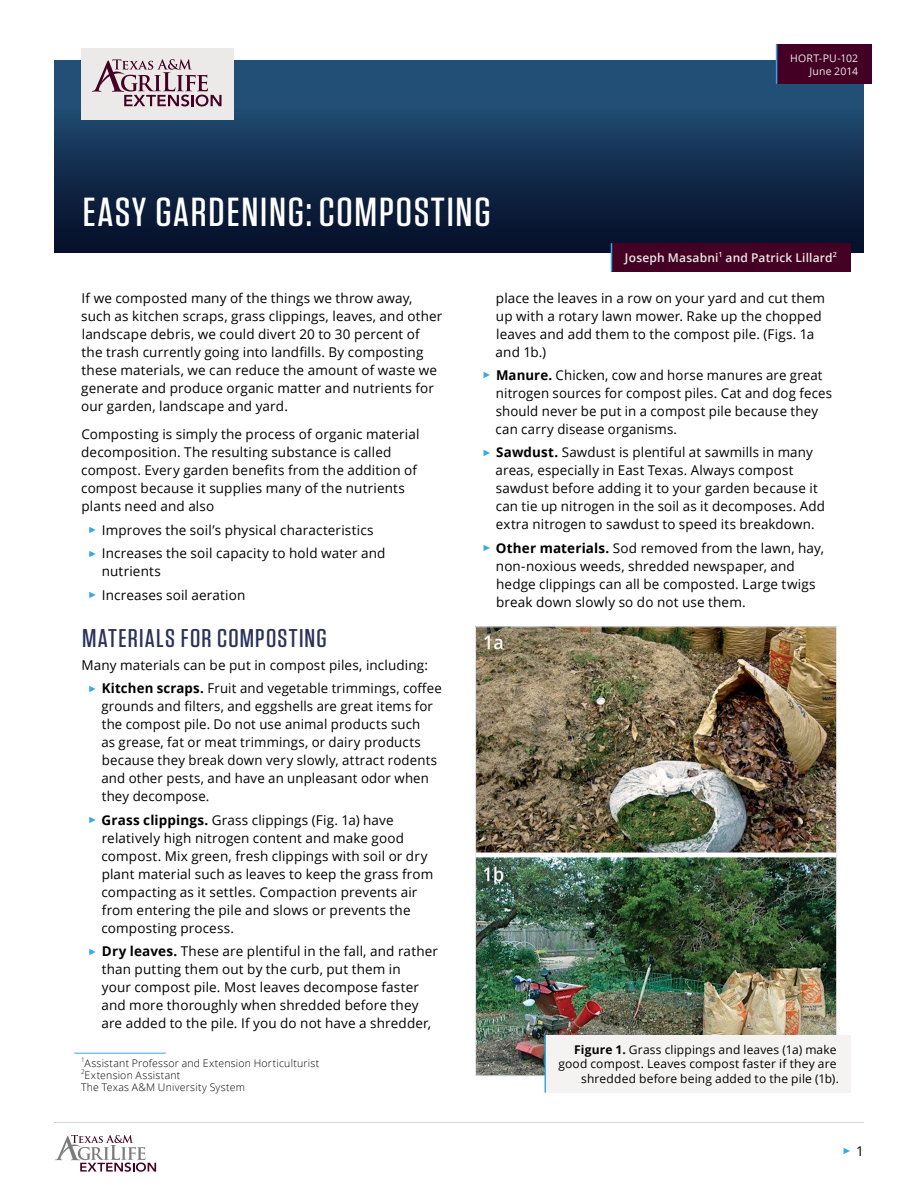
<style>
.page{position:relative;width:918px;height:1188px;background:#fff}
.page>*{position:absolute;margin:0;border:0;box-sizing:border-box;transform-origin:0 0}
.Title{font:500 40.5px "Tungsten";letter-spacing:.04em;color:#fff;scale:1.11 1}
.heading1{font:500 25.65px "Tungsten";letter-spacing:.04em;color:#2c335a;scale:1.11 1}
.Body{font:13.5px/18px "Open Sans";letter-spacing:.01em;color:#000}
.Captions{font:12px/14.4px "Open Sans";letter-spacing:.015em;color:#000;text-align:right}
.Authors{font:600 12px "Open Sans";letter-spacing:.015em;color:#ebeae8}
.author_info{font:300 10.5px/12px "Open Sans";letter-spacing:.02em;color:#000}
.pub{font:10.5px "Open Sans";letter-spacing:.015em;color:#ebeae8}
.t1{font:9px "Arial";color:#36a7e9}
.s1{font-family:"Arial";font-size:9px;color:#36a7e9}
.s2{font-weight:700}
.s3{font-family:"Open Sans";font-size:13.5px;color:#000}
</style>
<div class="page">
<div style="left:54px;top:60px;width:810px;height:193px;background:#214f76"></div>
<hr style="left:54px;top:1122px;width:810px;height:1px;background:#d6d6d6">
<div style="left:54px;top:108px;width:810px;height:145px;background:linear-gradient(to bottom,#1f496f,#040b25)"></div>
<svg style="left:55px;top:1135px;width:101px;height:37px"></svg>
<div style="left:81px;top:49px;width:153px;height:71px;background:#ebeae8"></div>
<svg style="left:92px;top:59px;width:130px;height:47px"></svg>
<div style="left:777px;top:44px;width:95px;height:40px;background:#440024"></div>
<hr style="left:776px;top:44px;width:1px;height:40px;background:#36a7e9">
<div style="left:611px;top:243px;width:239px;height:29px;background:#440024"></div>
<svg style="left:611px;top:243px;width:1px;height:29px"></svg>
<hr style="left:74px;top:1053px;width:92px;height:1px;background:#36a7e9">
<img style="left:477px;top:628px;width:358px;height:446px">
<div style="left:545px;top:1035px;width:305px;height:58px;background:#f5f3f2"></div>
<hr style="left:545px;top:1035px;width:1px;height:58px;background:#36a7e9">
<h1 class="Title" style="left:83px;top:191px;width:369px">EASY GARDENING:COMPOSTING</h1>
<p class="pub" style="left:790px;top:51px;width:70px">HORT-PU-102</p>
<p class="pub" style="left:809px;top:64px;width:50px">June 2014</p>
<p class="Authors" style="left:625px;top:250px;width:214px">Joseph Masabni<sup>1</sup> and Patrick Lillard<sup>2</sup></p>
<p class="Body" style="left:81px;top:288px;width:363px">If we composted many of the things we throw away, such as kitchen scraps, grass clippings, leaves, and other landscape debris, we could divert 20 to 30 percent of the trash currently going into landfills. By composting these materials, we can reduce the amount of waste we generate and produce organic matter and nutrients for our garden, landscape and yard.</p>
<p class="Body" style="left:81px;top:425px;width:340px">Composting is simply the process of organic material decomposition. The resulting substance is called compost. Every garden benefits from the addition of compost because it supplies many of the nutrients plants need and also</p>
<p class="Body" style="left:88px;top:520px;width:287px"><span class="s1">►</span> Improves the soil’s physical characteristics</p>
<p class="Body" style="left:102px;top:544px;width:285px;text-indent:-13px"><span class="s1">►</span> Increases the soil capacity to hold water and nutrients</p>
<p class="Body" style="left:88px;top:585px;width:159px"><span class="s1">►</span> Increases soil aeration</p>
<h2 class="heading1" style="left:82px;top:624px;width:222px">MATERIALS FOR COMPOSTING</h2>
<p class="Body" style="left:81px;top:656px;width:348px">Many materials can be put in compost piles, including:</p>
<p class="Body" style="left:101px;top:679px;width:342px;text-indent:-13px"><span class="s1">►</span> <span class="s2">Kitchen scraps.</span> Fruit and vegetable trimmings, coffee grounds and filters, and eggshells are great items for the compost pile. Do not use animal products such<br>as grease, fat or meat trimmings, or dairy products because they break down very slowly, attract rodents and other pests, and have an unpleasant odor when they decompose.</p>
<p class="Body" style="left:101px;top:811px;width:333px;text-indent:-13px"><span class="s1">►</span> <span class="s2">Grass clippings.</span> Grass clippings (Fig. 1a) have relatively high nitrogen content and make good compost. Mix green, fresh clippings with soil or dry plant material such as leaves to keep the grass from compacting as it settles. Compaction prevents air from entering the pile and slows or prevents the composting process.</p>
<p class="Body" style="left:101px;top:942px;width:338px;text-indent:-13px"><span class="s1">►</span> <span class="s2">Dry leaves.</span> These are plentiful in the fall, and rather than putting them out by the curb, put them in<br>your compost pile. Most leaves decompose faster and more thoroughly when shredded before they are added to the pile. If you do not have a shredder,</p>
<p class="author_info" style="left:81px;top:1057px;width:240px"><sup>1</sup>Assistant Professor and Extension Horticulturist<br><sup>2</sup>Extension Assistant<br>The Texas A&amp;M University System</p>
<p class="Body" style="left:496px;top:288px;width:331px">place the leaves in a row on your yard and cut them up with a rotary lawn mower. Rake up the chopped leaves and add them to the compost pile. (Figs. 1a and 1b.)</p>
<p class="Body" style="left:496px;top:366px;width:338px;text-indent:-13px"><span class="s1">►</span> <span class="s2">Manure.</span> Chicken, cow and horse manures are great nitrogen sources for compost piles. Cat and dog feces should never be put in a compost pile because they can carry disease organisms.</p>
<p class="Body" style="left:496px;top:443px;width:331px;text-indent:-13px"><span class="s1">►</span> <span class="s2">Sawdust.</span> Sawdust is plentiful at sawmills in many areas, especially in East Texas. Always compost sawdust before adding it to your garden because it can tie up nitrogen in the soil as it decomposes. Add extra nitrogen to sawdust to speed its breakdown.</p>
<p class="Body" style="left:496px;top:538px;width:330px;text-indent:-13px"><span class="s1">►</span> <span class="s2">Other materials.</span> Sod removed from the lawn, hay, non-noxious weeds, shredded newspaper, and hedge clippings can all be composted. Large twigs break down slowly so do not use them.</p>
<p class="Captions" style="left:558px;top:1042px;width:282px"><span class="s2">Figure 1.</span> Grass clippings and leaves (1a) make good compost. Leaves compost faster if they are shredded before being added to the pile (1b).</p>
<p class="t1" style="left:843px;top:1145px;width:23px">► <span class="s3">1</span></p>
</div>
